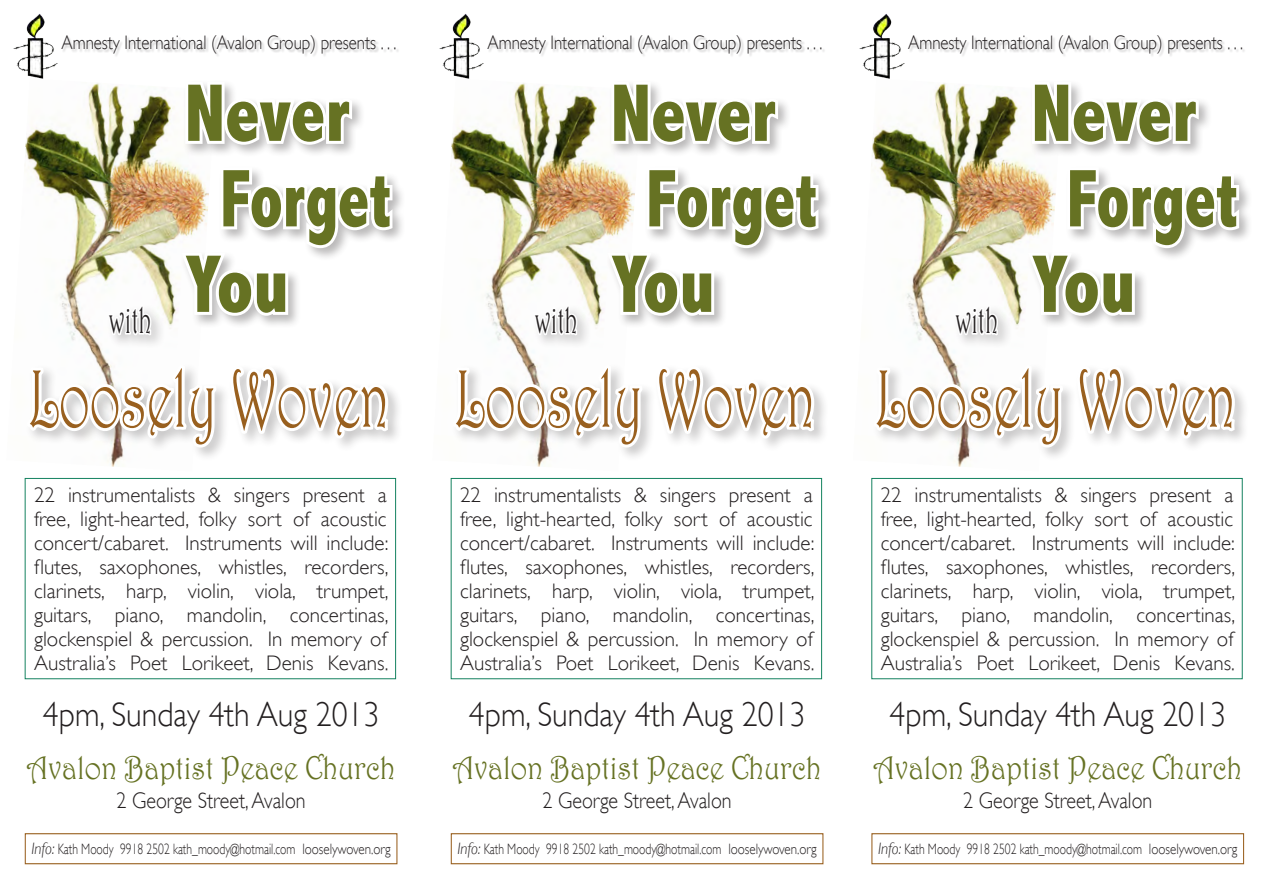
<style>
.page{position:relative;width:1263px;height:893px;background:#fff}
.page>*{position:absolute;margin:0;border:0;box-sizing:border-box;transform-origin:0 0}
.t1{font:82.5px "Harrington";color:#99601f;scale:.65 1}
.t2{font:800 condensed 82.5px "Abadi";color:#667223;scale:.9 1}
.t3{font:800 condensed 82.5px "Abadi";color:#667223;scale:.82 1}
.t4{font:37.5px "Harrington";color:#231f20;scale:.65 1}
.t5{font:300 34.5px "Gill Sans";color:#231f20;scale:.92 1}
.t6{font:33px "Harrington";color:#667223;scale:.87 1}
.t7{font:300 22.5px "Gill Sans";color:#231f20;scale:.89 1}
.t8{font:300 21px/24px "Gill Sans";color:#231f20;text-align:justify}
.t9{font:300 19.5px "Gill Sans";color:#231f20;scale:.86 1}
.t10{font:300 15px "Gill Sans";color:#231f20;scale:.77 1}
.s1{font-style:italic;font-size:16.5px}
</style>
<div class="page">
<div style="left:25px;top:478px;width:371px;height:201px;border:1px solid #14825f"></div>
<div style="left:25px;top:833px;width:372px;height:31px;border:1px solid #99601f"></div>
<div style="left:62px;top:36px;width:337px;height:21px;background:#231f20;opacity:.25"></div>
<div style="left:180px;top:79px;width:227px;height:250px;background:#231f20;opacity:.31"></div>
<div style="left:25px;top:363px;width:378px;height:100px;background:#231f20;opacity:.25"></div>
<svg style="left:25px;top:79px;width:370px;height:388px"></svg>
<img style="left:13px;top:14px;width:45px;height:65px">
<div style="left:451px;top:478px;width:371px;height:201px;border:1px solid #14825f"></div>
<div style="left:451px;top:833px;width:372px;height:31px;border:1px solid #99601f"></div>
<div style="left:488px;top:36px;width:337px;height:21px;background:#231f20;opacity:.25"></div>
<div style="left:606px;top:79px;width:227px;height:250px;background:#231f20;opacity:.31"></div>
<div style="left:451px;top:363px;width:378px;height:100px;background:#231f20;opacity:.25"></div>
<svg style="left:451px;top:79px;width:370px;height:388px"></svg>
<img style="left:439px;top:14px;width:45px;height:65px">
<div style="left:871px;top:478px;width:371px;height:201px;border:1px solid #14825f"></div>
<div style="left:871px;top:833px;width:373px;height:31px;border:1px solid #99601f"></div>
<div style="left:908px;top:36px;width:338px;height:21px;background:#231f20;opacity:.25"></div>
<div style="left:1026px;top:79px;width:227px;height:250px;background:#231f20;opacity:.31"></div>
<div style="left:871px;top:363px;width:379px;height:100px;background:#231f20;opacity:.25"></div>
<svg style="left:871px;top:79px;width:371px;height:388px"></svg>
<img style="left:859px;top:14px;width:45px;height:65px">
<p class="t9" style="left:62px;top:28px;width:391px">Amnesty International (Avalon Group) presents . . .</p>
<p class="t2" style="left:185px;top:66px;width:184px">Never</p>
<p class="t3" style="left:220px;top:151px;width:210px">Forget</p>
<p class="t2" style="left:185px;top:237px;width:117px">You</p>
<p class="t4" style="left:109px;top:298px;width:68px">with</p>
<p class="t1" style="left:28px;top:349px;width:557px">Loosely Woven</p>
<p class="t8" style="left:34px;top:482px;width:356px">22 instrumentalists &amp; singers present a free, light-hearted, folky sort of acoustic concert/cabaret. Instruments will include: flutes, saxophones, whistles, recorders, clarinets, harp, violin, viola, trumpet, guitars, piano, mandolin, concertinas, glockenspiel &amp; percussion. In memory of Australia’s Poet Lorikeet, Denis Kevans.</p>
<p class="t5" style="left:43px;top:688px;width:367px">4pm, Sunday 4th Aug 2013</p>
<p class="t6" style="left:27px;top:748px;width:426px">Avalon Baptist Peace Church</p>
<p class="t7" style="left:116px;top:783px;width:214px">2 George Street, Avalon</p>
<p class="t10" style="left:31px;top:838px;width:468px"><span class="s1">Info:</span> Kath Moody 9918 2502 kath_moody@hotmail.com looselywoven.org</p>
<p class="t9" style="left:488px;top:28px;width:391px">Amnesty International (Avalon Group) presents . . .</p>
<p class="t2" style="left:611px;top:66px;width:184px">Never</p>
<p class="t3" style="left:646px;top:151px;width:210px">Forget</p>
<p class="t2" style="left:611px;top:237px;width:117px">You</p>
<p class="t4" style="left:535px;top:298px;width:68px">with</p>
<p class="t1" style="left:454px;top:349px;width:557px">Loosely Woven</p>
<p class="t8" style="left:460px;top:482px;width:356px">22 instrumentalists &amp; singers present a free, light-hearted, folky sort of acoustic concert/cabaret. Instruments will include: flutes, saxophones, whistles, recorders, clarinets, harp, violin, viola, trumpet, guitars, piano, mandolin, concertinas, glockenspiel &amp; percussion. In memory of Australia’s Poet Lorikeet, Denis Kevans.</p>
<p class="t5" style="left:469px;top:688px;width:367px">4pm, Sunday 4th Aug 2013</p>
<p class="t6" style="left:453px;top:748px;width:425px">Avalon Baptist Peace Church</p>
<p class="t7" style="left:542px;top:783px;width:214px">2 George Street, Avalon</p>
<p class="t10" style="left:457px;top:838px;width:468px"><span class="s1">Info:</span> Kath Moody 9918 2502 kath_moody@hotmail.com looselywoven.org</p>
<p class="t9" style="left:908px;top:28px;width:391px">Amnesty International (Avalon Group) presents . . .</p>
<p class="t2" style="left:1031px;top:66px;width:184px">Never</p>
<p class="t3" style="left:1067px;top:151px;width:210px">Forget</p>
<p class="t2" style="left:1031px;top:237px;width:117px">You</p>
<p class="t4" style="left:955px;top:298px;width:68px">with</p>
<p class="t1" style="left:875px;top:349px;width:557px">Loosely Woven</p>
<p class="t8" style="left:881px;top:482px;width:356px">22 instrumentalists &amp; singers present a free, light-hearted, folky sort of acoustic concert/cabaret. Instruments will include: flutes, saxophones, whistles, recorders, clarinets, harp, violin, viola, trumpet, guitars, piano, mandolin, concertinas, glockenspiel &amp; percussion. In memory of Australia’s Poet Lorikeet, Denis Kevans.</p>
<p class="t5" style="left:890px;top:688px;width:367px">4pm, Sunday 4th Aug 2013</p>
<p class="t6" style="left:873px;top:748px;width:425px">Avalon Baptist Peace Church</p>
<p class="t7" style="left:963px;top:783px;width:214px">2 George Street, Avalon</p>
<p class="t10" style="left:878px;top:838px;width:468px"><span class="s1">Info:</span> Kath Moody 9918 2502 kath_moody@hotmail.com looselywoven.org</p>
</div>
